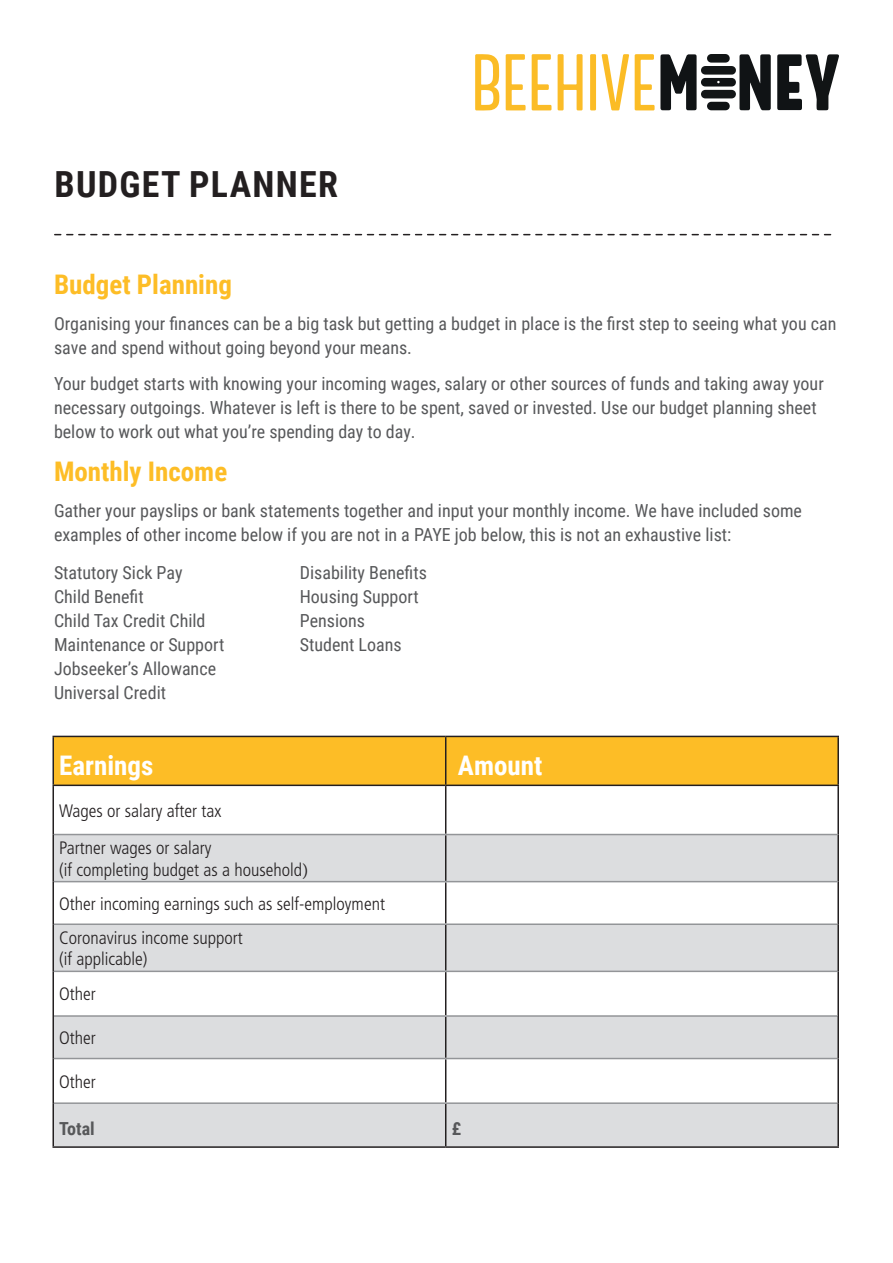
<style>
.page{position:relative;width:893px;height:1263px;background:#fff}
.page>*{position:absolute;margin:0;border:0;box-sizing:border-box;transform-origin:0 0}
.t1{font:700 36px "Roboto Condensed";letter-spacing:.035em;color:#231f20}
.t2{font:700 27px "Roboto Condensed";color:#fdbd26}
.t3{font:700 27px "Roboto Condensed";color:#fff}
.t4{font:18px/24px "Roboto Condensed";color:#57585a}
.t5{font:300 condensed 18px/34px "Frutiger";color:#231f20}
.t6{font:700 18px "Roboto Condensed";color:#57585a}
.s1{font-family:"Frutiger";font-weight:300;font-stretch:condensed;color:#231f20}
.s2{font-family:"Minion Pro";font-weight:400;font-stretch:normal}
</style>
<div class="page">
<div style="left:54px;top:737px;width:783px;height:47px;background:#fdbd26"></div>
<div style="left:54px;top:835px;width:783px;height:46px;background:#dcdddf"></div>
<svg style="left:54px;top:925px;width:783px;height:221px;fill:#dcdddf"></svg>
<hr style="left:445px;top:737px;width:1px;height:47px;background:#231f20">
<hr style="left:52px;top:784px;width:394px;height:2px;background:#231f20">
<hr style="left:446px;top:784px;width:393px;height:2px;background:#231f20">
<hr style="left:52px;top:786px;width:2px;height:48px;background:#231f20">
<hr style="left:445px;top:786px;width:1px;height:48px;background:#231f20">
<hr style="left:837px;top:786px;width:2px;height:48px;background:#231f20">
<hr style="left:52px;top:834px;width:2px;height:48px;background:#231f20">
<hr style="left:445px;top:835px;width:1px;height:46px;background:#231f20">
<hr style="left:837px;top:834px;width:2px;height:48px;background:#231f20">
<hr style="left:52px;top:882px;width:2px;height:42px;background:#231f20">
<hr style="left:445px;top:882px;width:1px;height:41px;background:#231f20">
<hr style="left:837px;top:882px;width:2px;height:42px;background:#231f20">
<hr style="left:445px;top:925px;width:1px;height:45px;background:#231f20">
<hr style="left:52px;top:971px;width:2px;height:45px;background:#231f20">
<hr style="left:445px;top:972px;width:1px;height:43px;background:#231f20">
<hr style="left:837px;top:971px;width:2px;height:45px;background:#231f20">
<hr style="left:445px;top:1017px;width:1px;height:41px;background:#231f20">
<hr style="left:52px;top:1058px;width:2px;height:45px;background:#231f20">
<hr style="left:445px;top:1059px;width:1px;height:43px;background:#231f20">
<hr style="left:837px;top:1058px;width:2px;height:45px;background:#231f20">
<hr style="left:445px;top:1104px;width:1px;height:42px;background:#231f20">
<hr style="left:54px;top:834px;width:392px;height:1px;background:#939598">
<hr style="left:446px;top:834px;width:391px;height:1px;background:#939598">
<hr style="left:54px;top:881px;width:392px;height:1px;background:#939598">
<hr style="left:446px;top:881px;width:391px;height:1px;background:#939598">
<hr style="left:54px;top:923px;width:392px;height:2px;background:#939598">
<hr style="left:446px;top:923px;width:391px;height:2px;background:#939598">
<hr style="left:54px;top:970px;width:392px;height:2px;background:#939598">
<hr style="left:446px;top:970px;width:391px;height:2px;background:#939598">
<hr style="left:54px;top:1015px;width:392px;height:2px;background:#939598">
<hr style="left:446px;top:1015px;width:391px;height:2px;background:#939598">
<hr style="left:54px;top:1058px;width:392px;height:1px;background:#939598">
<hr style="left:446px;top:1058px;width:391px;height:1px;background:#939598">
<hr style="left:54px;top:1102px;width:392px;height:2px;background:#939598">
<hr style="left:446px;top:1102px;width:391px;height:2px;background:#939598">
<hr style="left:52px;top:924px;width:2px;height:47px;background:#231f20">
<hr style="left:837px;top:924px;width:2px;height:47px;background:#231f20">
<hr style="left:52px;top:1016px;width:2px;height:42px;background:#231f20">
<hr style="left:837px;top:1016px;width:2px;height:42px;background:#231f20">
<hr style="left:837px;top:1103px;width:2px;height:43px;background:#231f20">
<hr style="left:446px;top:1146px;width:393px;height:2px;background:#231f20">
<hr style="left:52px;top:1103px;width:2px;height:43px;background:#231f20">
<hr style="left:52px;top:1146px;width:394px;height:2px;background:#231f20">
<hr style="left:52px;top:736px;width:394px;height:1px;background:#231f20">
<hr style="left:52px;top:737px;width:2px;height:47px;background:#231f20">
<hr style="left:446px;top:736px;width:393px;height:1px;background:#231f20">
<hr style="left:837px;top:737px;width:2px;height:47px;background:#231f20">
<svg style="left:777px;top:54px;width:62px;height:56px"></svg>
<svg style="left:475px;top:54px;width:24px;height:56px"></svg>
<svg style="left:558px;top:54px;width:25px;height:56px"></svg>
<svg style="left:602px;top:54px;width:27px;height:56px"></svg>
<svg style="left:532px;top:54px;width:19px;height:56px"></svg>
<svg style="left:506px;top:54px;width:20px;height:56px"></svg>
<svg style="left:590px;top:54px;width:6px;height:56px"></svg>
<svg style="left:635px;top:54px;width:136px;height:56px"></svg>
<svg style="left:55px;top:234px;width:776px;height:1px"></svg>
<h1 class="t1" style="left:55px;top:159px;width:285px">BUDGET PLANNER</h1>
<h2 class="t2" style="left:54px;top:266px;width:179px">Budget Planning</h2>
<p class="t4" style="left:54px;top:311px;width:784px">Organising your finances can be a big task but getting a budget in place is the first step to seeing what you can save and spend without going beyond your means.</p>
<p class="t4" style="left:54px;top:371px;width:771px">Your budget starts with knowing your incoming wages, salary or other sources of funds and taking away your necessary outgoings. Whatever is left is there to be spent, saved or invested. Use our budget planning sheet below to work out what you’re spending day to day.</p>
<h2 class="t2" style="left:54px;top:453px;width:175px">Monthly Income</h2>
<p class="t4" style="left:54px;top:498px;width:749px">Gather your payslips or bank statements together and input your monthly income. We have included some examples <span class="s1">of</span> other income below if you are not in a PAYE job below, this is not an exhaustive list:</p>
<p class="t4" style="left:54px;top:560px;width:172px">Statutory Sick Pay<br>Child Benefit<br>Child Tax Credit Child<br>Maintenance or Support<br>Jobseeker’s Allowance<br>Universal Credit</p>
<p class="t4" style="left:300px;top:560px;width:129px">Disability Benefits<br>Housing Support<br>Pensions<br>Student Loans</p>
<h2 class="t3" style="left:59px;top:746px;width:96px">Earnings</h2>
<h2 class="t3" style="left:458px;top:746px;width:86px">Amount</h2>
<p class="t5" style="left:59px;top:792px;width:164px;line-height:37.3px">Wages or salary after tax<br>Partner wages or salary</p>
<p class="t5" style="left:59px;top:853px;width:327px">(if completing budget as a household<span class="s2">)<br></span>Other incoming earnings such as self-employment<br>Coronavirus income support</p>
<p class="t5" style="left:59px;top:942px;width:90px;line-height:35.1px">(if applicable)<br>Other</p>
<p class="t5" style="left:59px;top:1021px;width:38px">Other</p>
<p class="t5" style="left:59px;top:1064px;width:38px">Other</p>
<p class="t6" style="left:59px;top:1115px;width:37px">Total</p>
<p class="t6" style="left:452px;top:1115px;width:11px">£</p>
</div>
